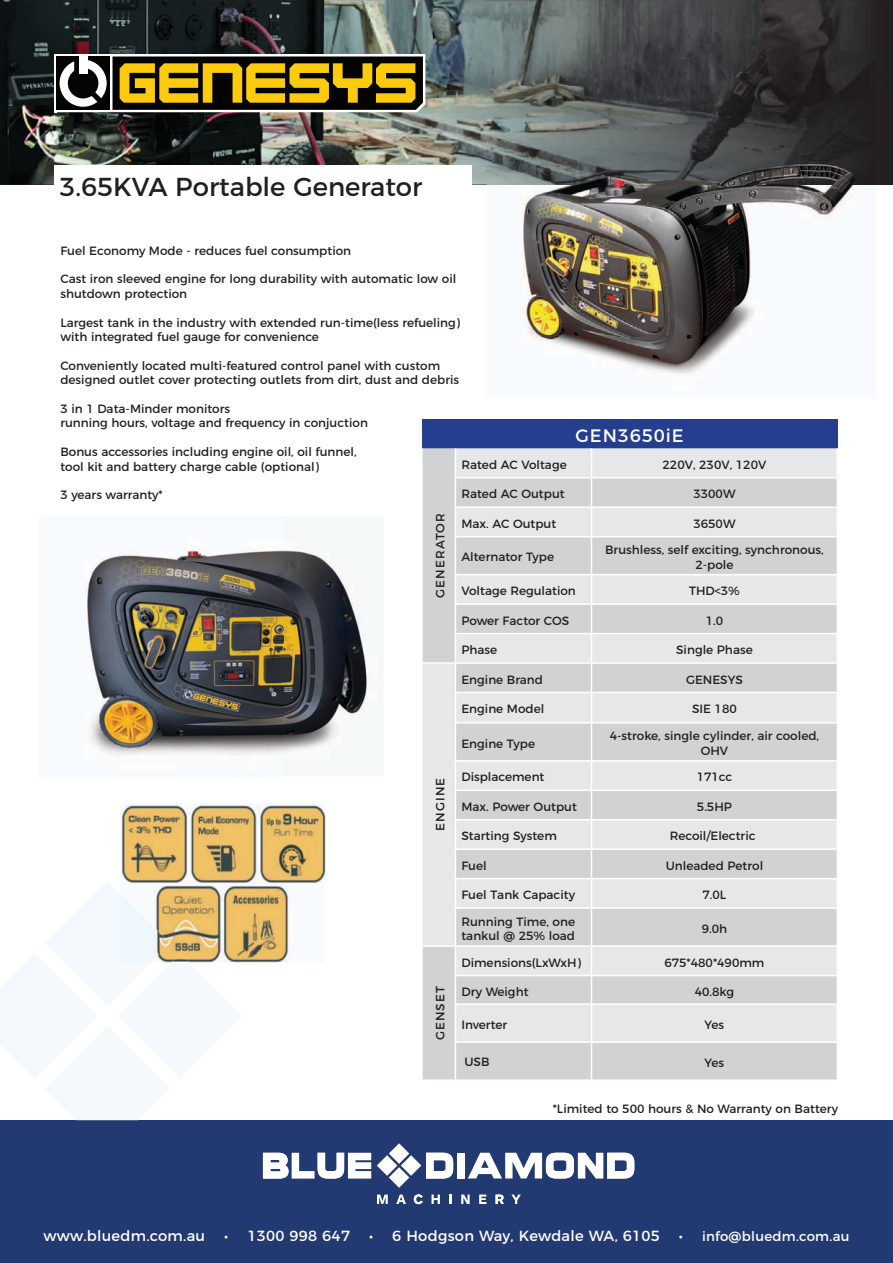
<style>
.page{position:relative;width:893px;height:1263px;background:#fff}
.page>*{position:absolute;margin:0;border:0;box-sizing:border-box;transform-origin:0 0}
.t1{font:25.95px "Montserrat";color:#231f20}
.t2{font:18px "Montserrat";letter-spacing:.05em;color:#fff}
.t3{font:14.7px "Montserrat";letter-spacing:.02em;color:#fff}
.t4{font:13.35px "Montserrat";letter-spacing:.02em;color:#fff}
.t5{font:12px/14.4px "Montserrat";color:#231f20}
.t6{font:12px "Montserrat";letter-spacing:.1em;color:#231f20}
.s1{font-size:14.7px}
</style>
<div class="page">
<img style="left:0;top:0;width:525px;height:185px">
<img style="left:525px;top:0;width:368px;height:92px">
<div style="left:876px;top:92px;width:17px;height:93px;background:#221f20"></div>
<div style="left:0;top:1120px;width:893px;height:143px;background:#233971"></div>
<svg style="left:54px;top:54px;width:371px;height:58px;background:#7e6d29"></svg>
<div style="left:79px;top:57px;width:9px;height:17px;background:#fff"></div>
<svg style="left:377px;top:1194px;width:11px;height:10px"></svg>
<svg style="left:396px;top:1194px;width:10px;height:10px"></svg>
<svg style="left:414px;top:1194px;width:9px;height:10px"></svg>
<svg style="left:431px;top:1194px;width:9px;height:10px"></svg>
<svg style="left:449px;top:1194px;width:3px;height:10px"></svg>
<svg style="left:461px;top:1194px;width:9px;height:10px"></svg>
<svg style="left:479px;top:1194px;width:7px;height:10px"></svg>
<svg style="left:496px;top:1194px;width:8px;height:10px"></svg>
<svg style="left:511px;top:1194px;width:10px;height:10px"></svg>
<svg style="left:377px;top:1143px;width:76px;height:45px"></svg>
<div style="left:457px;top:1153px;width:7px;height:25px;background:#fff"></div>
<svg style="left:468px;top:1153px;width:166px;height:25px"></svg>
<svg style="left:263px;top:1153px;width:108px;height:25px"></svg>
<svg style="left:0;top:881px;width:243px;height:239px"></svg>
<div style="left:54px;top:165px;width:418px;height:244px;background:#fff"></div>
<div style="left:422px;top:419px;width:415px;height:29px;background:#253f8e"></div>
<div style="left:423px;top:448px;width:414px;height:631px;background:#d1d2d4"></div>
<svg style="left:423px;top:507px;width:414px;height:535px;background:#dbdcde"></svg>
<hr style="left:591px;top:537px;width:1px;height:37px;background:#fff">
<svg style="left:591px;top:575px;width:1px;height:147px"></svg>
<hr style="left:591px;top:723px;width:1px;height:37px;background:#fff">
<svg style="left:591px;top:761px;width:1px;height:146px"></svg>
<hr style="left:591px;top:909px;width:1px;height:36px;background:#fff">
<svg style="left:591px;top:947px;width:1px;height:56px"></svg>
<hr style="left:591px;top:1005px;width:1px;height:36px;background:#fff">
<hr style="left:591px;top:1043px;width:1px;height:36px;background:#fff">
<hr style="left:455px;top:1043px;width:1px;height:36px;background:#fff">
<hr style="left:455px;top:1005px;width:1px;height:36px;background:#fff">
<hr style="left:455px;top:1041px;width:136px;height:2px;background:#fff">
<hr style="left:591px;top:1041px;width:247px;height:2px;background:#fff">
<hr style="left:455px;top:975px;width:136px;height:1px;background:#fff">
<svg style="left:455px;top:947px;width:1px;height:56px"></svg>
<hr style="left:591px;top:975px;width:247px;height:1px;background:#fff">
<hr style="left:455px;top:1003px;width:136px;height:2px;background:#fff">
<hr style="left:591px;top:1003px;width:247px;height:2px;background:#fff">
<hr style="left:455px;top:945px;width:136px;height:2px;background:#fff">
<hr style="left:591px;top:945px;width:247px;height:2px;background:#fff">
<hr style="left:455px;top:907px;width:136px;height:2px;background:#fff">
<hr style="left:591px;top:907px;width:247px;height:2px;background:#fff">
<hr style="left:455px;top:878px;width:136px;height:1px;background:#fff">
<hr style="left:591px;top:878px;width:247px;height:1px;background:#fff">
<hr style="left:455px;top:848px;width:136px;height:2px;background:#fff">
<hr style="left:591px;top:848px;width:247px;height:2px;background:#fff">
<hr style="left:455px;top:819px;width:136px;height:1px;background:#fff">
<hr style="left:591px;top:819px;width:247px;height:1px;background:#fff">
<hr style="left:455px;top:789px;width:136px;height:2px;background:#fff">
<hr style="left:591px;top:789px;width:247px;height:2px;background:#fff">
<hr style="left:455px;top:760px;width:136px;height:1px;background:#fff">
<hr style="left:591px;top:760px;width:247px;height:1px;background:#fff">
<hr style="left:455px;top:722px;width:136px;height:1px;background:#fff">
<hr style="left:591px;top:722px;width:247px;height:1px;background:#fff">
<hr style="left:455px;top:692px;width:136px;height:1px;background:#fff">
<hr style="left:591px;top:692px;width:247px;height:1px;background:#fff">
<hr style="left:455px;top:662px;width:136px;height:2px;background:#fff">
<hr style="left:591px;top:662px;width:247px;height:2px;background:#fff">
<hr style="left:455px;top:633px;width:136px;height:1px;background:#fff">
<hr style="left:591px;top:633px;width:247px;height:1px;background:#fff">
<hr style="left:455px;top:603px;width:136px;height:2px;background:#fff">
<hr style="left:591px;top:603px;width:247px;height:2px;background:#fff">
<hr style="left:455px;top:537px;width:1px;height:37px;background:#fff">
<hr style="left:455px;top:574px;width:136px;height:1px;background:#fff">
<hr style="left:591px;top:574px;width:247px;height:1px;background:#fff">
<svg style="left:455px;top:448px;width:383px;height:88px;background:#dfe0e3"></svg>
<hr style="left:455px;top:536px;width:136px;height:1px;background:#fff">
<hr style="left:591px;top:536px;width:247px;height:1px;background:#fff">
<hr style="left:421px;top:662px;width:34px;height:2px;background:#fff">
<svg style="left:455px;top:575px;width:1px;height:147px"></svg>
<hr style="left:455px;top:723px;width:1px;height:37px;background:#fff">
<svg style="left:455px;top:761px;width:1px;height:146px"></svg>
<hr style="left:455px;top:909px;width:1px;height:36px;background:#fff">
<hr style="left:421px;top:945px;width:34px;height:2px;background:#fff">
<img style="left:487px;top:86px;width:389px;height:288px">
<img style="left:84px;top:549px;width:288px;height:207px">
<img style="left:120px;top:803px;width:205px;height:159px">
<img style="left:171px;top:953px;width:18px;height:9px">
<img style="left:120px;top:893px;width:50px;height:69px">
<h1 class="t1" style="left:59px;top:166px;width:364px">3.65KVA Portable Generator</h1>
<p class="t5" style="left:60px;top:242px;width:292px">Fuel Economy Mode - reduces fuel consumption</p>
<p class="t5" style="left:60px;top:271px;width:397px">Cast iron sleeved engine for long durability with automatic low oil shutdown protection</p>
<p class="t5" style="left:60px;top:314px;width:401px">Largest tank in the industry with extended run-time(less refueling) with integrated fuel gauge for convenience</p>
<p class="t5" style="left:60px;top:357px;width:400px">Conveniently located multi-featured control panel with custom designed outlet cover protecting outlets from dirt, dust and debris</p>
<p class="t5" style="left:60px;top:401px;width:309px">3 in 1 Data-Minder monitors<br>running hours, voltage and frequency in conjuction</p>
<p class="t5" style="left:60px;top:444px;width:298px">Bonus accessories including engine oil, oil funnel, tool kit and battery charge cable (optional)</p>
<p class="t5" style="left:60px;top:487px;width:104px">3 years warranty*</p>
<h2 class="t2" style="left:576px;top:421px;width:110px">GEN3650iE</h2>
<p class="t5" style="left:461px;top:456px;width:107px">Rated AC Voltage</p>
<p class="t5" style="left:662px;top:456px;width:105px">220V, 230V, 120V</p>
<p class="t5" style="left:461px;top:486px;width:105px">Rated AC Output</p>
<p class="t5" style="left:693px;top:486px;width:44px">3300W</p>
<p class="t5" style="left:461px;top:515px;width:96px">Max. AC Output</p>
<p class="t5" style="left:693px;top:515px;width:44px">3650W</p>
<p class="t5" style="left:461px;top:549px;width:94px">Alternator Type</p>
<p class="t5" style="left:605px;top:542px;width:220px;text-align:center">Brushless, self exciting, synchronous,<br>2-pole</p>
<p class="t5" style="left:461px;top:583px;width:116px">Voltage Regulation</p>
<p class="t5" style="left:689px;top:583px;width:52px">THD&lt;3%</p>
<p class="t5" style="left:461px;top:612px;width:109px">Power Factor COS</p>
<p class="t5" style="left:706px;top:612px;width:19px">1.0</p>
<p class="t5" style="left:461px;top:642px;width:37px">Phase</p>
<p class="t5" style="left:676px;top:642px;width:78px">Single Phase</p>
<p class="t6" style="left:431px;top:598px;width:87px;rotate:-90deg">GENERATOR</p>
<p class="t5" style="left:432px;top:831px;width:55px;rotate:-90deg">ENGINE</p>
<p class="t5" style="left:432px;top:1040px;width:56px;rotate:-90deg">GENSET</p>
<p class="t5" style="left:461px;top:671px;width:83px">Engine Brand</p>
<p class="t5" style="left:686px;top:671px;width:58px">GENESYS</p>
<p class="t5" style="left:461px;top:701px;width:84px">Engine Model</p>
<p class="t5" style="left:692px;top:701px;width:46px">SIE 180</p>
<p class="t5" style="left:461px;top:735px;width:75px">Engine Type</p>
<p class="t5" style="left:610px;top:728px;width:211px;text-align:center">4-stroke, single cylinder, air cooled,<br>OHV</p>
<p class="t5" style="left:461px;top:769px;width:85px">Displacement</p>
<p class="t5" style="left:697px;top:769px;width:37px">171cc</p>
<p class="t5" style="left:461px;top:798px;width:117px">Max. Power Output</p>
<p class="t5" style="left:697px;top:798px;width:36px">5.5HP</p>
<p class="t5" style="left:461px;top:828px;width:97px">Starting System</p>
<p class="t5" style="left:670px;top:828px;width:87px">Recoil/Electric</p>
<p class="t5" style="left:461px;top:857px;width:27px">Fuel</p>
<p class="t5" style="left:666px;top:857px;width:99px">Unleaded Petrol</p>
<p class="t5" style="left:461px;top:887px;width:115px">Fuel Tank Capacity</p>
<p class="t5" style="left:702px;top:887px;width:25px">7.0L</p>
<p class="t5" style="left:461px;top:913px;width:115px">Running Time, one tankul @ 25% load</p>
<p class="t5" style="left:702px;top:920px;width:27px">9.0h</p>
<p class="t5" style="left:461px;top:954px;width:121px">Dimensions(LxWxH)</p>
<p class="t5" style="left:664px;top:954px;width:102px">675*480*490mm</p>
<p class="t5" style="left:461px;top:983px;width:69px">Dry Weight</p>
<p class="t5" style="left:695px;top:983px;width:41px">40.8kg</p>
<p class="t5" style="left:461px;top:1016px;width:47px">Inverter</p>
<p class="t5" style="left:705px;top:1016px;width:21px">Yes</p>
<p class="t5" style="left:464px;top:1053px;width:27px">USB</p>
<p class="t5" style="left:705px;top:1054px;width:21px">Yes</p>
<p class="t5" style="left:553px;top:1101px;width:287px">*Limited to 500 hours &amp; No Warranty on Battery</p>
<p class="t3" style="left:43px;top:1224px;width:163px">www.bluedm.com.au</p>
<p class="t3" style="left:224px;top:1224px;width:127px">• 1300 998 647</p>
<p class="t3" style="left:369px;top:1224px;width:292px">• 6 Hodgson Way, Kewdale WA, 6105</p>
<p class="t4" style="left:679px;top:1226px;width:172px"><span class="s1">•</span> info@bluedm.com.au</p>
</div>
